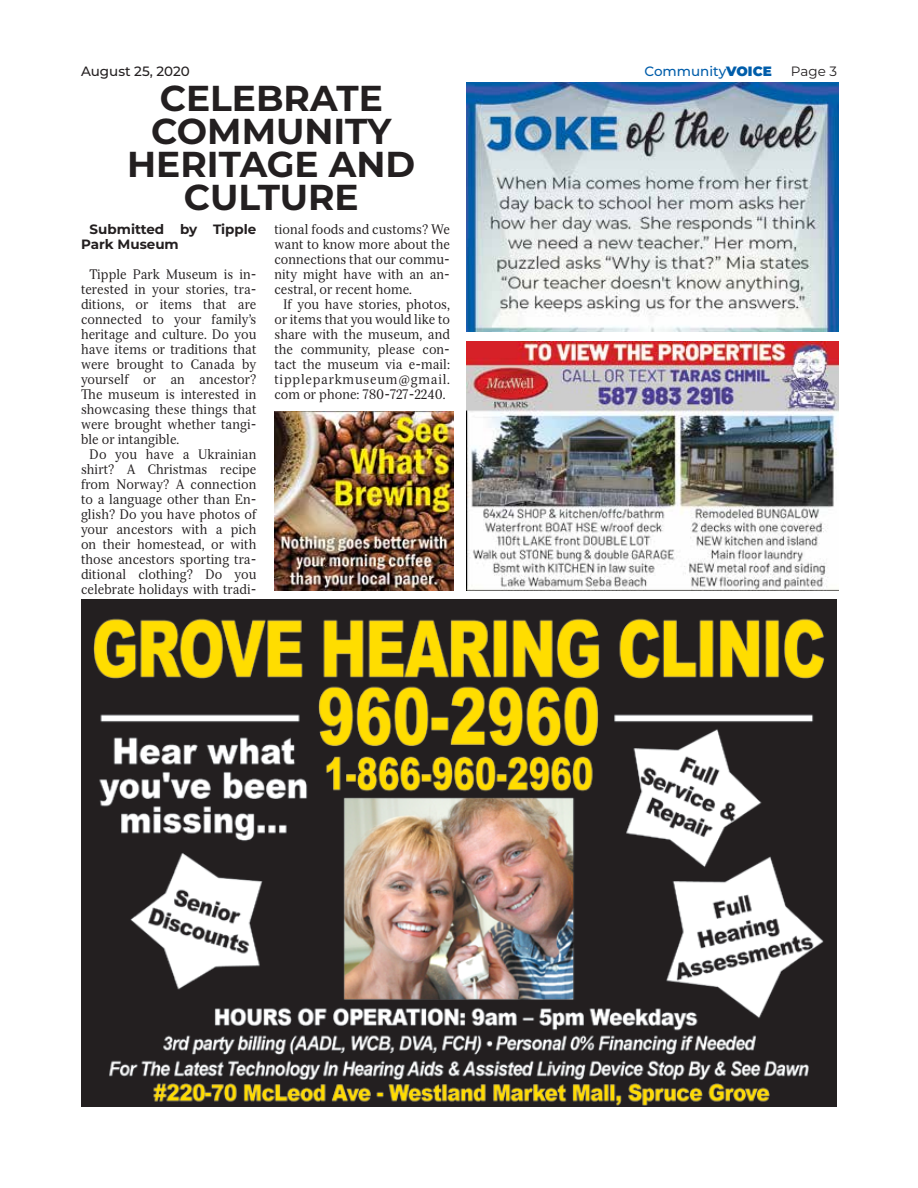
<style>
.page{position:relative;width:918px;height:1188px;background:#fff}
.page>*{position:absolute;margin:0;border:0;box-sizing:border-box;transform-origin:0 0}
.t1{font:700 36px/33px "Montserrat";color:#231f20;text-align:center}
.t2{font:13.5px/15px "Serif 12 Beta";color:#231f20;text-align:justify;scale:.93 1}
.t3{font:700 13.5px/15px "Montserrat";color:#231f20}
.t4{font:500 13.5px "Montserrat";color:#005daa}
.t5{font:500 13.5px "Montserrat";color:#231f20}
.t6{font:13.5px "Montserrat";color:#231f20}
.s1{font-weight:900}
</style>
<div class="page">
<img style="left:466px;top:342px;width:373px;height:248px">
<img style="left:466px;top:83px;width:373px;height:248px">
<img style="left:81px;top:599px;width:756px;height:508px">
<img style="left:274px;top:411px;width:180px;height:179px">
<p class="t5" style="left:81px;top:62px;width:110px">August 25, 2020</p>
<h1 class="t1" style="left:127px;top:80px;width:290px">CELEBRATE<br>COMMUNITY<br>HERITAGE AND<br>CULTURE</h1>
<p class="t3" style="left:81px;top:221px;width:177px;text-indent:9px">Submitted by Tipple<br>Park Museum</p>
<p class="t2" style="left:81px;top:267px;width:190px;text-indent:9px">Tipple Park Museum is in&shy;terested in your stories, tra&shy;ditions, or items that are connected to your family’s heritage and culture. Do you have items or traditions that were brought to Canada by yourself or an ancestor?<br>The museum is interested in showcasing these things that were brought whether tangi&shy;ble or intangible.</p>
<p class="t2" style="left:81px;top:447px;width:190px;text-indent:9px">Do you have a Ukrainian shirt? A Christmas recipe from Norway? A connection to a language other than En&shy;glish? Do you have photos of your ancestors with a pich on their homestead, or with those ancestors sporting tra&shy;ditional clothing? Do you celebrate holidays with tradi-</p>
<p class="t2" style="left:274px;top:222px;width:190px">tional foods and customs? We want to know more about the connections that our commu&shy;nity might have with an an&shy;cestral, or recent home.</p>
<p class="t2" style="left:274px;top:297px;width:190px;text-indent:9px">If you have stories, photos, or items that you would like to share with the museum, and the community, please con&shy;tact the museum via e-mail: tippleparkmuseum@gmail. com or phone: 780-727-2240.</p>
<p class="t4" style="left:645px;top:62px;width:129px">Community<span class="s1">VOICE</span></p>
<p class="t6" style="left:791px;top:62px;width:48px">Page 3</p>
</div>
